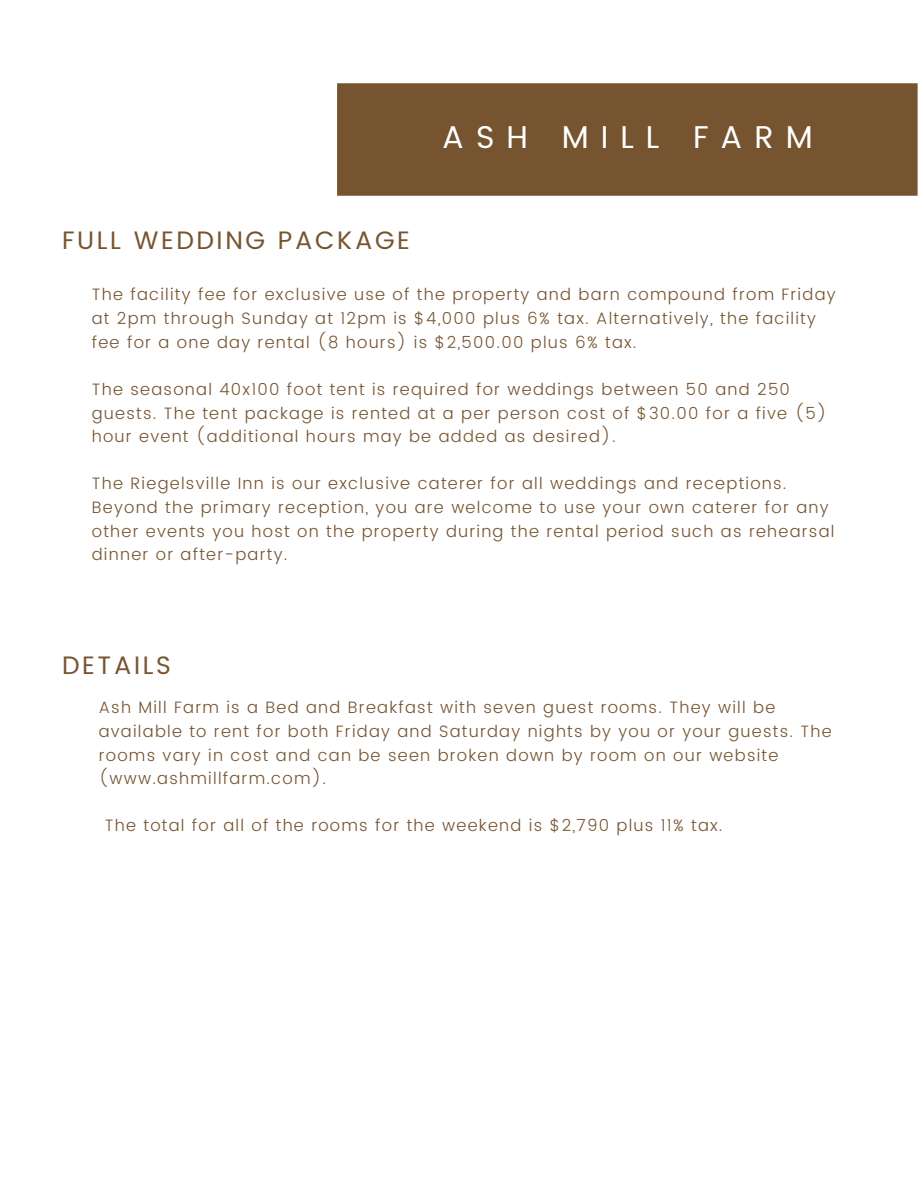
<style>
.page{position:relative;width:918px;height:1188px;background:#fff}
.page>*{position:absolute;margin:0;border:0;box-sizing:border-box;transform-origin:0 0}
.t1{font:31.5px "Poppins";letter-spacing:.385em;color:#fff}
.t2{font:25.2px "Poppins";letter-spacing:.105em;color:#765430}
.t3{font:300 16.5px/23.7px "Poppins";letter-spacing:.075em;color:#765430}
</style>
<div class="page">
<div style="left:337px;top:83px;width:581px;height:113px;background:#765430"></div>
<h2 class="t2" style="left:62px;top:225px;width:349px">FULL WEDDING PACKAGE</h2>
<h1 class="t1" style="left:442px;top:119px;width:372px">ASH MILL FARM</h1>
<p class="t3" style="left:92px;top:283px;width:745px">The facility fee for exclusive use of the property and barn compound from Friday at 2pm through Sunday at 12pm is $4,000 plus 6% tax. Alternatively, the facility fee for a one day rental (8 hours) is $2,500.00 plus 6% tax.</p>
<p class="t3" style="left:92px;top:377px;width:736px">The seasonal 40x100 foot tent is required for weddings between 50 and 250 guests. The tent package is rented at a per person cost of $30.00 for a five (5) hour event (additional hours may be added as desired).</p>
<p class="t3" style="left:92px;top:472px;width:744px">The Riegelsville Inn is our exclusive caterer for all weddings and receptions.<br>Beyond the primary reception, you are welcome to use your own caterer for any other events you host on the property during the rental period such as rehearsal dinner or after-party.</p>
<h2 class="t2" style="left:62px;top:650px;width:110px">DETAILS</h2>
<p class="t3" style="left:99px;top:696px;width:735px">Ash Mill Farm is a Bed and Breakfast with seven guest rooms. They will be available to rent for both Friday and Saturday nights by you or your guests. The rooms vary in cost and can be seen broken down by room on our website (www.ashmillfarm.com).</p>
<p class="t3" style="left:105px;top:814px;width:619px">The total for all of the rooms for the weekend is $2,790 plus 11% tax.</p>
</div>
